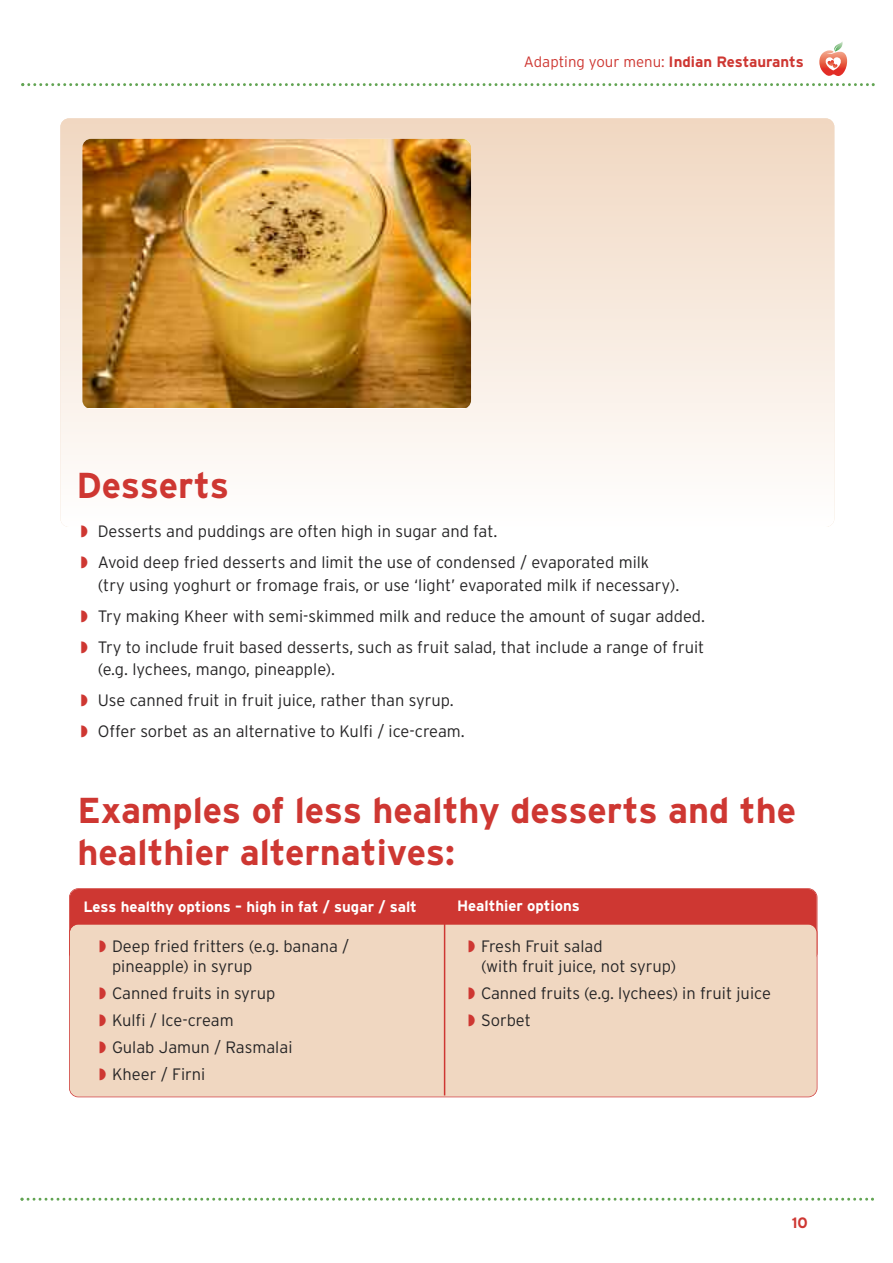
<style>
.page{position:relative;width:893px;height:1263px;background:#fff}
.page>*{position:absolute;margin:0;border:0;box-sizing:border-box;transform-origin:0 0}
.t1{font:700 36px/42px "Interstate";color:#ce3732}
.t2{font:300 16.5px/31px "Interstate";color:#272627}
.t3{font:700 15px "Interstate";color:#fff}
.t4{font:300 15px "Interstate";color:#ce3732}
.t5{font:700 15px "Interstate";color:#ce3732}
.s1{font-weight:700}
.s2{color:#ce3732}
</style>
<div class="page">
<div style="left:60px;top:118px;width:774px;height:409px;background:linear-gradient(to bottom,#f0d7c0,#fffffe);border-radius:9px"></div>
<img style="left:82px;top:139px;width:389px;height:269px;border-radius:9px">
<svg style="left:21px;top:1198px;width:853px;height:3px"></svg>
<svg style="left:819px;top:41px;width:28px;height:35px"></svg>
<svg style="left:21px;top:83px;width:854px;height:3px"></svg>
<div style="left:70px;top:889px;width:747px;height:72px;background:#ce3732;border-radius:9px"></div>
<div style="left:69px;top:888px;width:748px;height:74px;border:2px solid #ce3732;border-radius:9px"></div>
<div style="left:70px;top:924px;width:747px;height:172px;background:#f0d7c1;border-radius:9px"></div>
<div style="left:69px;top:924px;width:748px;height:173px;border:2px solid #ce3732;border-radius:9px"></div>
<hr style="left:444px;top:901px;width:1px;height:194px;background:#ce3732">
<p class="t4" style="left:524px;top:53px;width:281px">Adapting your menu: <span class="s1">Indian Restaurants</span></p>
<h1 class="t1" style="left:77px;top:464px;width:154px">Desserts</h1>
<p class="t2" style="left:81px;top:516px;width:570px"><span class="s2">◗</span> Desserts and puddings are often high in sugar and fat.<br><span class="s2">◗</span> Avoid deep fried desserts and limit the use of condensed / evaporated milk</p>
<p class="t2" style="left:81px;top:569px;width:626px;text-align:center">(try using yoghurt or fromage frais, or use ‘light’ evaporated milk if necessary).<br><span class="s2">◗</span> Try making Kheer with semi-skimmed milk and reduce the amount of sugar added. <span class="s2">◗</span> Try to include fruit based desserts, such as fruit salad, that include a range of fruit</p>
<p class="t2" style="left:81px;top:654px;width:386px;text-indent:17px">(e.g. lychees, mango, pineapple).<br><span class="s2">◗</span> Use canned fruit in fruit juice, rather than syrup. <span class="s2">◗</span> Offer sorbet as an alternative to Kulfi / ice-cream.</p>
<h1 class="t1" style="left:78px;top:789px;width:720px">Examples of less healthy desserts and the healthier alternatives:</h1>
<p class="t3" style="left:84px;top:898px;width:335px">Less healthy options – high in fat / sugar / salt</p>
<p class="t3" style="left:457px;top:897px;width:124px">Healthier options</p>
<p class="t2" style="left:112px;top:936px;width:239px;line-height:20.5px;text-indent:-13px"><span class="s2">◗</span> Deep fried fritters (e.g. banana / pineapple) in syrup</p>
<p class="t2" style="left:99px;top:980px;width:195px;line-height:27px"><span class="s2">◗</span> Canned fruits in syrup<br><span class="s2">◗</span> Kulfi / Ice-cream<br><span class="s2">◗</span> Gulab Jamun / Rasmalai <span class="s2">◗</span> Kheer / Firni</p>
<p class="t2" style="left:481px;top:936px;width:197px;line-height:20.5px;text-indent:-13px"><span class="s2">◗</span> Fresh Fruit salad<br>(with fruit juice, not syrup)</p>
<p class="t2" style="left:468px;top:980px;width:304px;line-height:27px"><span class="s2">◗</span> Canned fruits (e.g. lychees) in fruit juice <span class="s2">◗</span> Sorbet</p>
<p class="t5" style="left:792px;top:1214px;width:18px">10</p>
</div>
